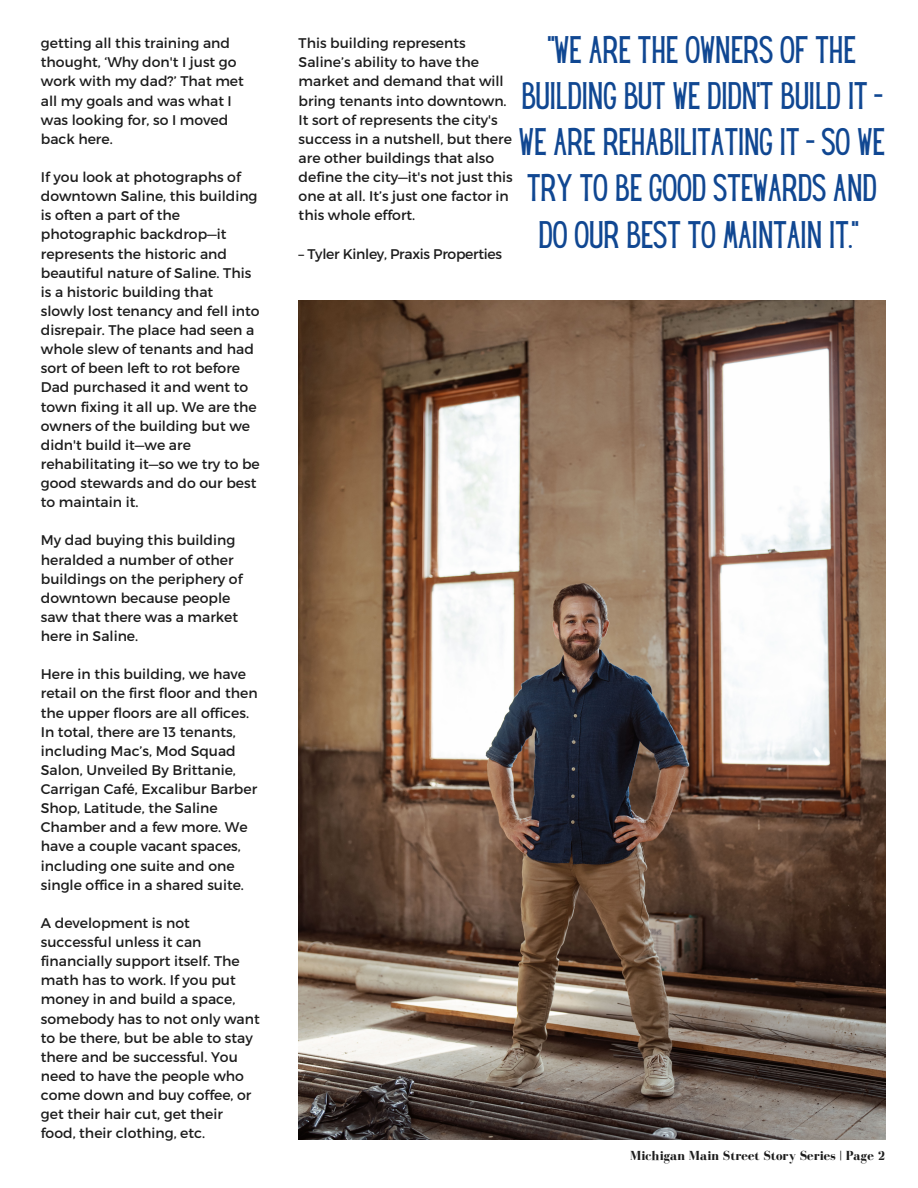
<style>
.page{position:relative;width:918px;height:1188px;background:#fff}
.page>*{position:absolute;margin:0;border:0;box-sizing:border-box;transform-origin:0 0}
.t1{font:33.6px/46.2px "Hey Gotcha";color:#104792;text-align:center}
.t2{font:13.95px/19.2px "Montserrat";color:#1c1c1c}
.t3{font:13.95px "Montserrat";letter-spacing:-.02em;color:#1c1c1c}
.t4{font:700 13.5px "Bodoni FLF";color:#1c1c1c}
</style>
<div class="page">
<img style="left:299px;top:300px;width:587px;height:840px">
<p class="t2" style="left:41px;top:33px;width:205px">getting all this training and thought, ‘Why don't I just go work with my dad?’ That met all my goals and was what I was looking for, so I moved back here.</p>
<p class="t2" style="left:41px;top:167px;width:220px">If you look at photographs of downtown Saline, this building is often a part of the photographic backdrop—it represents the historic and beautiful nature of Saline. This is a historic building that slowly lost tenancy and fell into disrepair. The place had seen a whole slew of tenants and had sort of been left to rot before<br>Dad purchased it and went to town fixing it all up. We are the owners of the building but we didn't build it—we are rehabilitating it—so we try to be good stewards and do our best to maintain it.</p>
<p class="t2" style="left:41px;top:530px;width:203px">My dad buying this building heralded a number of other buildings on the periphery of downtown because people saw that there was a market here in Saline.</p>
<p class="t2" style="left:41px;top:664px;width:218px">Here in this building, we have retail on the first floor and then the upper floors are all offices.<br>In total, there are 13 tenants, including Mac’s, Mod Squad<br>Salon, Unveiled By Brittanie,<br>Carrigan Café, Excalibur Barber<br>Shop, Latitude, the Saline<br>Chamber and a few more. We have a couple vacant spaces, including one suite and one single office in a shared suite.</p>
<p class="t2" style="left:41px;top:913px;width:220px">A development is not successful unless it can financially support itself. The math has to work. If you put money in and build a space, somebody has to not only want to be there, but be able to stay there and be successful. You need to have the people who come down and buy coffee, or get their hair cut, get their food, their clothing, etc.</p>
<h1 class="t1" style="left:519px;top:30px;width:366px">"WE ARE THE OWNERS OF THE<br>BUILDING BUT WE DIDN'T BUILD IT -<br>WE ARE REHABILITATING IT - SO WE<br>TRY TO BE GOOD STEWARDS AND<br>DO OUR BEST TO MAINTAIN IT."</h1>
<p class="t2" style="left:299px;top:33px;width:215px">This building represents<br>Saline’s ability to have the market and demand that will bring tenants into downtown.<br>It sort of represents the city's success in a nutshell, but there are other buildings that also define the city—it's not just this one at all. It’s just one factor in this whole effort.</p>
<p class="t3" style="left:299px;top:245px;width:205px">– Tyler Kinley, Praxis Properties</p>
<p class="t4" style="left:630px;top:1148px;width:257px">Michigan Main Street Story Series | Page 2</p>
</div>
